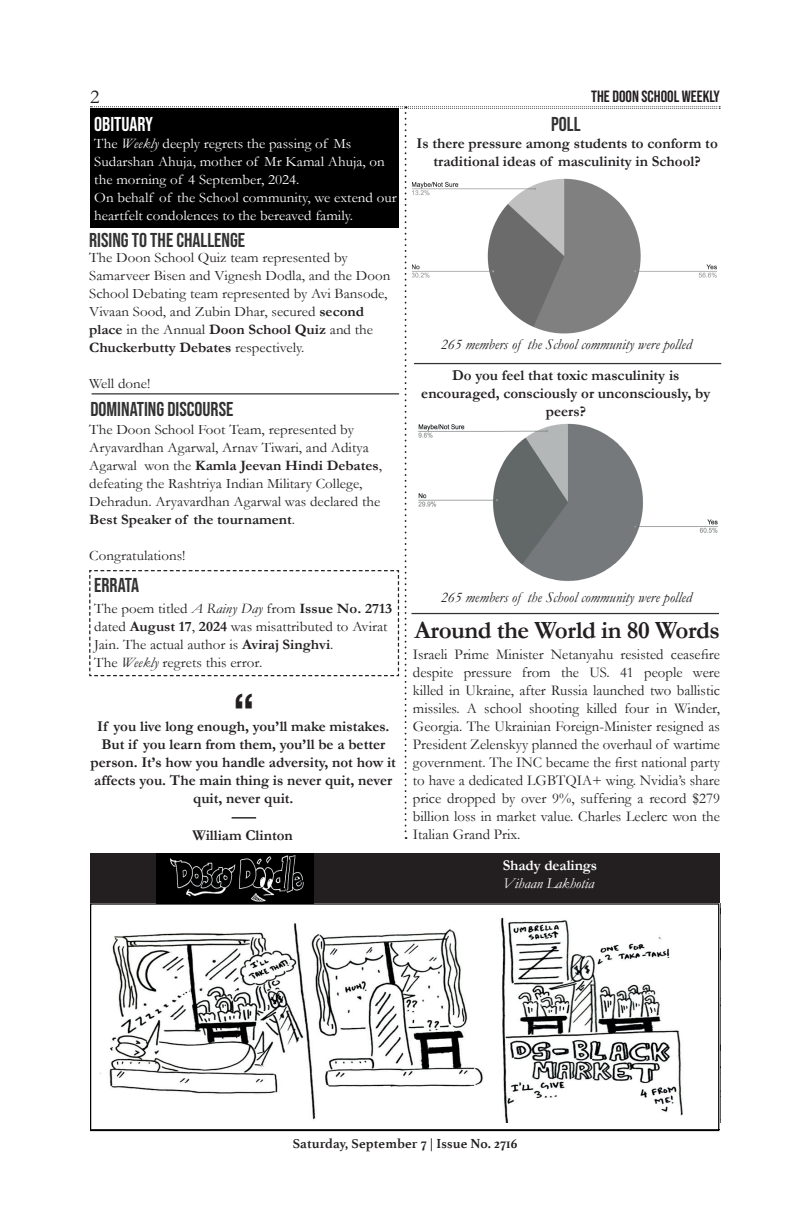
<style>
.page{position:relative;width:810px;height:1215px;background:#fff}
.page>*{position:absolute;margin:0;border:0;box-sizing:border-box;transform-origin:0 0}
.t1{font:700 45px "Helvetica Neue";color:#231f20}
.t2{font:700 25px "Garamond";letter-spacing:-.02em;color:#231f20}
.t3{font:20px "Bebas Neue";color:#333233}
.t4{font:20px "Bebas Neue";color:#fff}
.t5{font:20px "Garamond";color:#231f20}
.t6{font:16.25px "Bebas Neue";color:#231f20}
.t7{font:15px/18px "Garamond";color:#231f20;text-align:justify}
.t8{font:700 15px/18px "Garamond";color:#231f20;text-align:center}
.t9{font:italic 15px "Garamond";color:#231f20}
.t10{font:italic 15px "Garamond";letter-spacing:-.005em;color:#fff}
.t11{font:700 15px "Garamond";letter-spacing:-.005em;color:#fff}
.t12{font:14.38px/18px "Garamond";color:#231f20;scale:1.04 1}
.t13{font:14.38px/18px "Garamond";color:#fff;scale:1.04 1}
.t14{font:700 13.75px "Athelas";letter-spacing:.01em;color:#231f20}
.s1{font-style:italic}
.s2{font-weight:700}
</style>
<div class="page">
<hr style="left:90px;top:1129px;width:630px;height:1px;background:#231f20">
<img style="left:99px;top:903px;width:621px;height:220px">
<div style="left:90px;top:853px;width:629px;height:50px;background:#231f20"></div>
<img style="left:157px;top:853px;width:157px;height:50px">
<hr style="left:414px;top:363px;width:307px;height:1px;background:#333233">
<div style="left:90px;top:903px;width:629px;height:228px;border:1px solid #000"></div>
<svg style="left:89px;top:106px;width:631px;height:733px"></svg>
<div style="left:90px;top:108px;width:309px;height:120px;background:#000"></div>
<hr style="left:92px;top:393px;width:307px;height:1px;background:#333233">
<h3 class="t5" style="left:90px;top:83px;width:11px">2</h3>
<p class="t6" style="left:591px;top:87px;width:130px">THE DOON SCHOOL WEEKLY</p>
<h3 class="t4" style="left:94px;top:113px;width:60px">OBITUARY</h3>
<p class="t13" style="left:94px;top:134px;width:292px">The <span class="s1">Weekly</span> deeply regrets the passing of Ms Sudarshan Ahuja, mother of Mr Kamal Ahuja, on the morning of 4 September, 2024.<br>On behalf of the School community, we extend our heartfelt condolences to the bereaved family.</p>
<h3 class="t3" style="left:89px;top:229px;width:157px">RISING TO THE CHALLENGE</h3>
<p class="t12" style="left:89px;top:248px;width:291px">The Doon School Quiz team represented by Samarveer Bisen and Vignesh Dodla, and the Doon School Debating team represented by Avi Bansode, Vivaan Sood, and Zubin Dhar, secured <span class="s2">second place</span> in the Annual <span class="s2">Doon School Quiz</span> and the <span class="s2">Chuckerbutty Debates</span> respectively.</p>
<p class="t12" style="left:89px;top:374px;width:60px">Well done!</p>
<h3 class="t3" style="left:90px;top:398px;width:144px">DOMINATING DISCOURSE</h3>
<p class="t12" style="left:89px;top:420px;width:283px">The Doon School Foot Team, represented by Aryavardhan Agarwal, Arnav Tiwari, and Aditya Agarwal won the <span class="s2">Kamla Jeevan Hindi Debates</span>, defeating the Rashtriya Indian Military College, Dehradun. Aryavardhan Agarwal was declared the <span class="s2">Best Speaker of the tournament</span>.</p>
<p class="t12" style="left:89px;top:546px;width:94px">Congratulations!</p>
<h3 class="t3" style="left:94px;top:574px;width:46px">ERRATA</h3>
<p class="t12" style="left:94px;top:599px;width:288px">The poem titled <span class="s1">A Rainy Day</span> from <span class="s2">Issue No. 2713 </span>dated <span class="s2">August 17</span>, <span class="s2">2024</span> was misattributed to Avirat Jain. The actual author is <span class="s2">Aviraj Singhvi</span>.<br>The <span class="s1">Weekly</span> regrets this error.</p>
<h1 class="t1" style="left:233px;top:675px;width:22px">“</h1>
<p class="t8" style="left:91px;top:717px;width:307px">If you live long enough, you’ll make mistakes.<br>But if you learn from them, you’ll be a better person. It’s how you handle adversity, not how it affects you. The main thing is never quit, never quit, never quit.</p>
<p class="t8" style="left:192px;top:827px;width:102px">William Clinton</p>
<h3 class="t3" style="left:551px;top:113px;width:31px">POLL</h3>
<p class="t8" style="left:416px;top:134px;width:303px">Is there pressure among students to conform to traditional ideas of masculinity in School?</p>
<p class="t9" style="left:441px;top:334px;width:253px">265 members of the School community were polled</p>
<p class="t8" style="left:421px;top:367px;width:291px">Do you feel that toxic masculinity is encouraged, consciously or unconsciously, by peers?</p>
<p class="t9" style="left:441px;top:588px;width:253px">265 members of the School community were polled</p>
<h2 class="t2" style="left:414px;top:613px;width:307px">Around the World in 80 Words</h2>
<p class="t7" style="left:413px;top:645px;width:309px">Israeli Prime Minister Netanyahu resisted ceasefire despite pressure from the US. 41 people were killed in Ukraine, after Russia launched two ballistic missiles. A school shooting killed four in Winder, Georgia. The Ukrainian Foreign-Minister resigned as President Zelenskyy planned the overhaul of wartime government. The INC became the first national party to have a dedicated LGBTQIA+ wing. Nvidia’s share price dropped by over 9%, suffering a record $279 billion loss in market value. Charles Leclerc won the Italian Grand Prix.</p>
<p class="t11" style="left:503px;top:855px;width:96px">Shady dealings</p>
<p class="t10" style="left:503px;top:873px;width:93px">Vihaan Lakhotia</p>
<p class="t14" style="left:293px;top:1132px;width:226px">Saturday, September 7 | Issue No. 2716</p>
</div>
